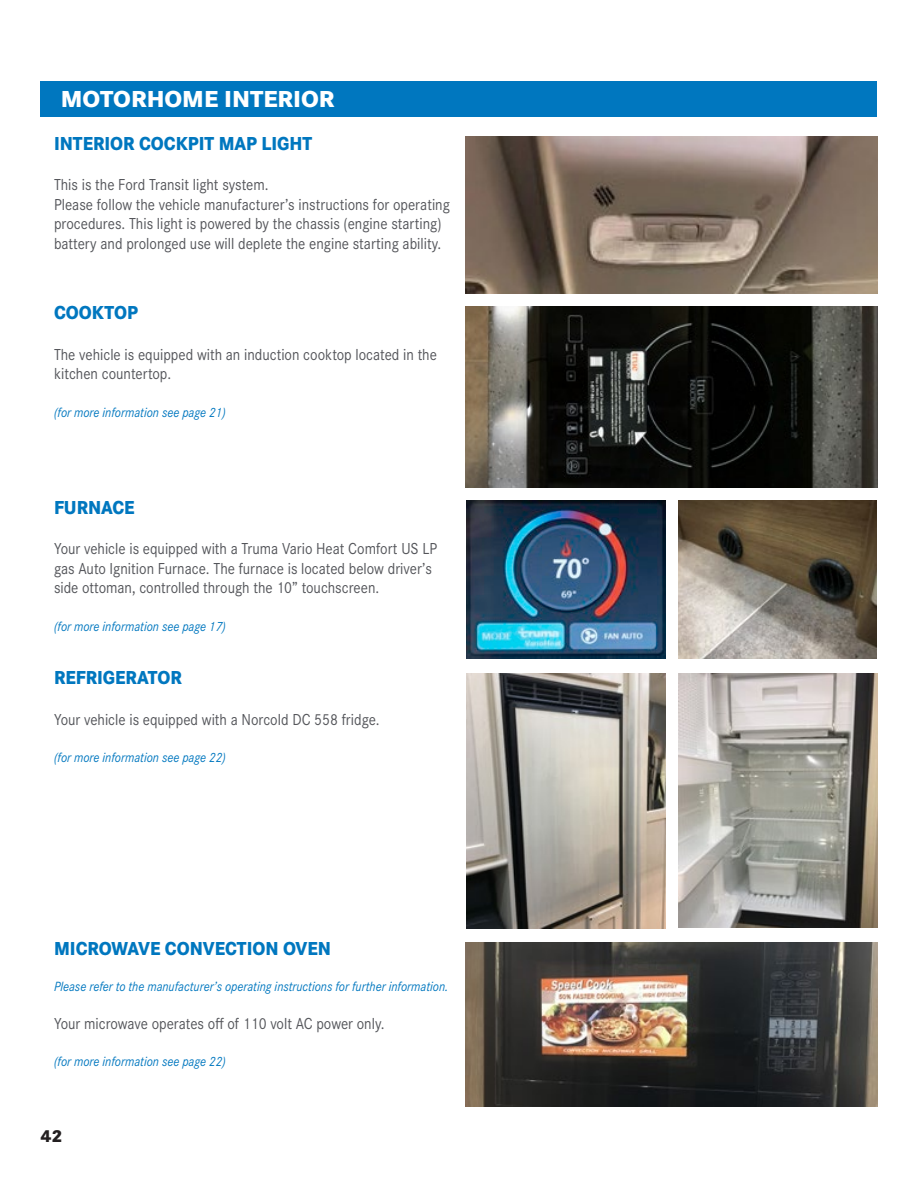
<style>
.page{position:relative;width:918px;height:1188px;background:#fff}
.page>*{position:absolute;margin:0;border:0;box-sizing:border-box;transform-origin:0 0}
.t1{font:800 24px "Corporate S Pro";color:#fff}
.Indented_Body{font:800 19.5px "Corporate S Pro";color:#0077bf;scale:.9 1}
.t2{font:800 18px "Corporate S Pro";color:#231f20}
.Indented_Body-2{font:16.5px/19.5px "Corporate S Pro";color:#54555a;scale:.9 1}
.Indented_Body-3{font:italic 13.8px "Corporate S Pro";color:#0077bf;scale:.9 1}
</style>
<div class="page">
<img style="left:466px;top:136px;width:412px;height:158px">
<img style="left:466px;top:673px;width:200px;height:255px">
<img style="left:678px;top:501px;width:199px;height:158px">
<img style="left:678px;top:673px;width:200px;height:255px">
<img style="left:466px;top:306px;width:412px;height:182px">
<div style="left:40px;top:81px;width:838px;height:35px;background:#0077bf"></div>
<img style="left:467px;top:501px;width:199px;height:158px">
<img style="left:466px;top:942px;width:412px;height:165px">
<p class="t1" style="left:61px;top:79px;width:275px">MOTORHOME INTERIOR</p>
<p class="Indented_Body" style="left:54px;top:127px;width:288px">INTERIOR COCKPIT MAP LIGHT</p>
<p class="Indented_Body-2" style="left:54px;top:174px;width:240px">This is the Ford Transit light system.</p>
<p class="Indented_Body-2" style="left:54px;top:193px;width:441px">Please follow the vehicle manufacturer’s instructions for operating procedures. This light is powered by the chassis (engine starting) battery and prolonged use will deplete the engine starting ability.</p>
<p class="Indented_Body" style="left:54px;top:297px;width:95px">COOKTOP</p>
<p class="Indented_Body-2" style="left:54px;top:343px;width:427px">The vehicle is equipped with an induction cooktop located in the kitchen countertop.</p>
<p class="Indented_Body-3" style="left:54px;top:402px;width:192px">(for more information see page 21)</p>
<p class="Indented_Body" style="left:54px;top:491px;width:91px">FURNACE</p>
<p class="Indented_Body-2" style="left:54px;top:538px;width:427px">Your vehicle is equipped with a Truma Vario Heat Comfort US LP gas Auto Ignition Furnace. The furnace is located below driver’s side ottoman, controlled through the 10” touchscreen.</p>
<p class="Indented_Body-3" style="left:54px;top:616px;width:192px">(for more information see page 17)</p>
<p class="Indented_Body" style="left:54px;top:662px;width:144px">REFRIGERATOR</p>
<p class="Indented_Body-2" style="left:54px;top:709px;width:363px">Your vehicle is equipped with a Norcold DC 558 fridge.</p>
<p class="Indented_Body-3" style="left:54px;top:748px;width:192px">(for more information see page 22)</p>
<p class="Indented_Body" style="left:54px;top:933px;width:309px">MICROWAVE CONVECTION OVEN</p>
<p class="Indented_Body-3" style="left:54px;top:977px;width:440px">Please refer to the manufacturer’s operating instructions for further information.</p>
<p class="Indented_Body-2" style="left:54px;top:1013px;width:369px">Your microwave operates off of 110 volt AC power only.</p>
<p class="Indented_Body-3" style="left:54px;top:1052px;width:192px">(for more information see page 22)</p>
<p class="t2" style="left:40px;top:1121px;width:24px">42</p>
</div>
